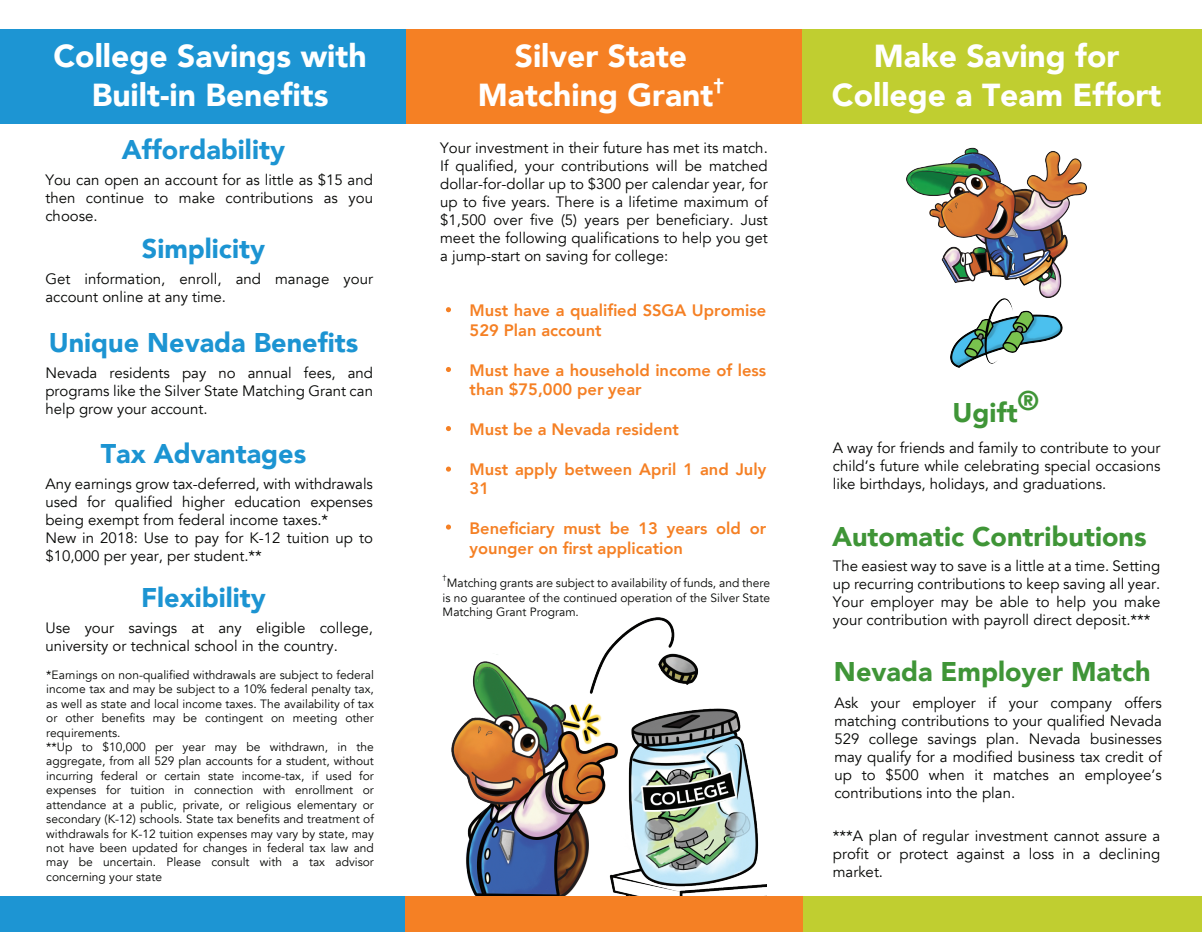
<style>
.page{position:relative;width:1202px;height:932px;background:#fff}
.page>*{position:absolute;margin:0;border:0;box-sizing:border-box;transform-origin:0 0}
.t1{font:900 31.8px/38.1px "Avenir";color:#fff;text-align:center}
.t2{font:900 27px "Avenir";color:#1c94d2}
.t3{font:900 27px "Avenir";color:#3f9537}
.t4{font:900 18px "Avenir";color:#fff}
.t5{font:800 16.5px/19.8px "Avenir";color:#f58024}
.t6{font:15px/18px "Avenir";color:#040503;text-align:justify}
.t7{font:12px/14.4px "Avenir";color:#040503}
.t8{font:7.5px "Avenir";color:#040503}
</style>
<div class="page">
<div style="left:404px;top:29px;width:399px;height:95px;background:#f58024"></div>
<div style="left:803px;top:29px;width:399px;height:95px;background:#c0ce30"></div>
<img style="left:451px;top:617px;width:315px;height:279px">
<div style="left:0;top:29px;width:405px;height:95px;background:#1d95d3"></div>
<svg style="left:446px;top:307px;width:5px;height:5px"></svg>
<svg style="left:446px;top:367px;width:5px;height:5px"></svg>
<svg style="left:446px;top:426px;width:5px;height:5px"></svg>
<svg style="left:446px;top:466px;width:5px;height:5px"></svg>
<svg style="left:446px;top:524px;width:5px;height:5px"></svg>
<div style="left:0;top:896px;width:405px;height:36px;background:#1d95d3"></div>
<div style="left:405px;top:896px;width:398px;height:36px;background:#f58024"></div>
<div style="left:803px;top:896px;width:399px;height:36px;background:#c0ce30"></div>
<img style="left:906px;top:147px;width:180px;height:221px">
<h1 class="t1" style="left:54px;top:36px;width:315px">College Savings with<br>Built-in Benefits</h1>
<h2 class="t2" style="left:122px;top:126px;width:165px">Affordability</h2>
<p class="t6" style="left:45px;top:171px;width:329px">You can open an account for as little as $15 and then continue to make contributions as you choose.</p>
<h2 class="t2" style="left:142px;top:226px;width:125px">Simplicity</h2>
<p class="t6" style="left:45px;top:270px;width:329px">Get information, enroll, and manage your account online at any time.</p>
<h2 class="t2" style="left:49px;top:319px;width:311px">Unique Nevada Benefits</h2>
<p class="t6" style="left:45px;top:364px;width:329px">Nevada residents pay no annual fees, and programs like the Silver State Matching Grant can help grow your account.</p>
<h2 class="t2" style="left:101px;top:430px;width:207px">Tax Advantages</h2>
<p class="t6" style="left:45px;top:475px;width:329px;text-align:left">Any earnings grow tax-deferred, with withdrawals used for qualified higher education expenses being exempt from federal income taxes.*<br>New in 2018: Use to pay for K-12 tuition up to $10,000 per year, per student.**</p>
<h2 class="t2" style="left:141px;top:574px;width:126px">Flexibility</h2>
<p class="t6" style="left:45px;top:618px;width:329px">Use your savings at any eligible college, university or technical school in the country.</p>
<p class="t7" style="left:46px;top:668px;width:329px">*Earnings on non-qualified withdrawals are subject to federal income tax and may be subject to a 10% federal penalty tax, as well as state and local income taxes. The availability of tax or other benefits may be contingent on meeting other requirements.<br>**Up to $10,000 per year may be withdrawn, in the aggregate, from all 529 plan accounts for a student, without incurring federal or certain state income-tax, if used for expenses for tuition in connection with enrollment or attendance at a public, private, or religious elementary or secondary (K-12) schools. State tax benefits and treatment of withdrawals for K-12 tuition expenses may vary by state, may not have been updated for changes in federal tax law and may be uncertain. Please consult with a tax advisor concerning your state</p>
<h1 class="t1" style="left:478px;top:36px;width:237px">Silver State<br>Matching Grant</h1>
<p class="t4" style="left:713px;top:69px;width:12px">†</p>
<p class="t6" style="left:440px;top:139px;width:329px">Your investment in their future has met its match.<br>If qualified, your contributions will be matched dollar-for-dollar up to $300 per calendar year, for up to five years. There is a lifetime maximum of $1,500 over five (5) years per beneficiary. Just meet the following qualifications to help you get a jump-start on saving for college:</p>
<p class="t5" style="left:469px;top:300px;width:298px">Must have a qualified SSGA Upromise<br>529 Plan account</p>
<p class="t5" style="left:469px;top:360px;width:298px">Must have a household income of less than $75,000 per year</p>
<p class="t5" style="left:469px;top:419px;width:211px">Must be a Nevada resident</p>
<p class="t5" style="left:469px;top:459px;width:298px">Must apply between April 1 and July<br>31</p>
<p class="t5" style="left:469px;top:518px;width:298px">Beneficiary must be 13 years old or younger on first application</p>
<p class="t8" style="left:442px;top:573px;width:6px">†</p>
<p class="t7" style="left:442px;top:576px;width:329px;text-align:justify;text-indent:4px">Matching grants are subject to availability of funds, and there is no guarantee of the continued operation of the Silver State Matching Grant Program.</p>
<h1 class="t1" style="left:832px;top:36px;width:331px">Make Saving for<br>College a Team Effort</h1>
<h2 class="t3" style="left:952px;top:389px;width:88px">Ugift®</h2>
<p class="t6" style="left:833px;top:438px;width:329px">A way for friends and family to contribute to your child’s future while celebrating special occasions like birthdays, holidays, and graduations.</p>
<h2 class="t3" style="left:832px;top:513px;width:316px">Automatic Contributions</h2>
<p class="t6" style="left:833px;top:557px;width:329px">The easiest way to save is a little at a time. Setting up recurring contributions to keep saving all year.<br>Your employer may be able to help you make your contribution with payroll direct deposit.***</p>
<h2 class="t3" style="left:834px;top:649px;width:318px">Nevada Employer Match</h2>
<p class="t6" style="left:834px;top:694px;width:329px">Ask your employer if your company offers matching contributions to your qualified Nevada 529 college savings plan. Nevada businesses may qualify for a modified business tax credit of up to $500 when it matches an employee’s contributions into the plan.</p>
<p class="t6" style="left:833px;top:827px;width:329px">***A plan of regular investment cannot assure a profit or protect against a loss in a declining market.</p>
</div>
